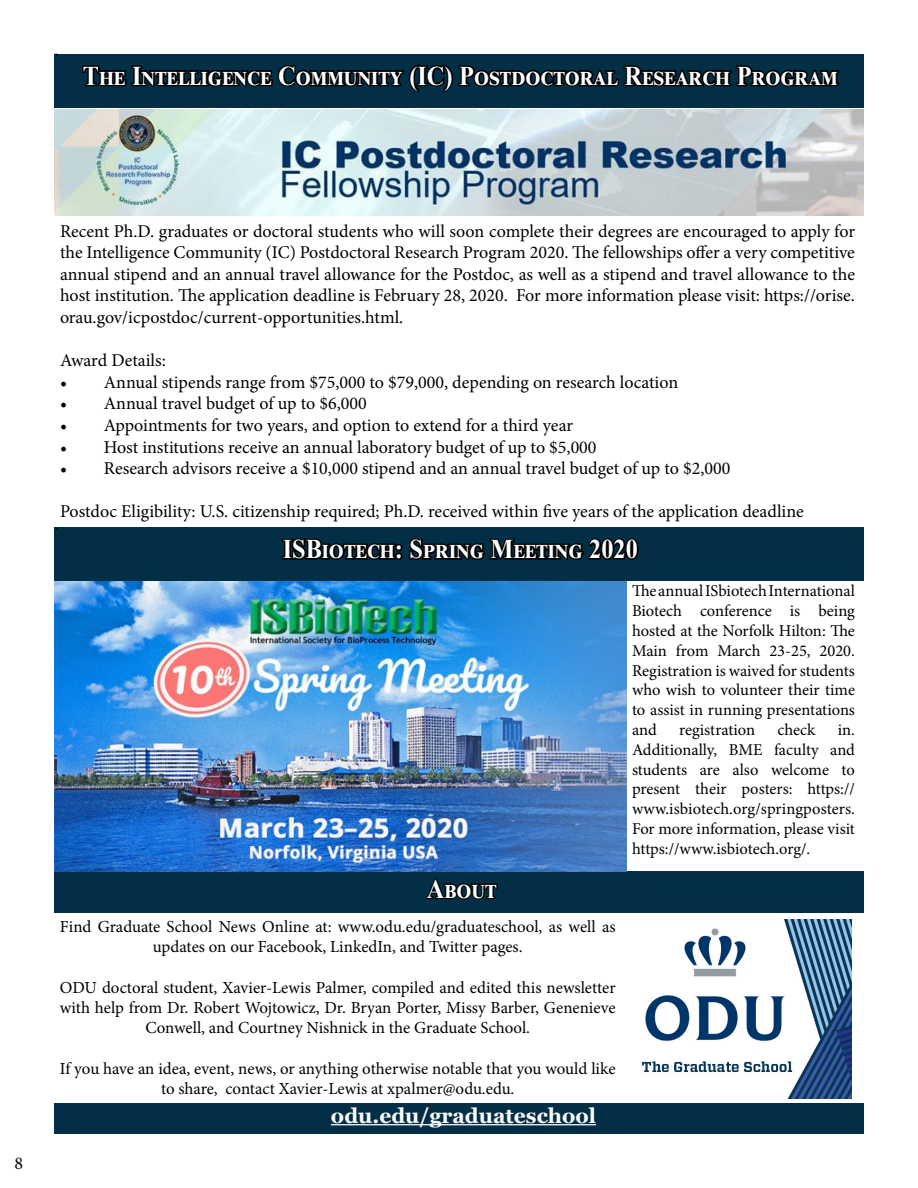
<style>
.page{position:relative;width:918px;height:1188px;background:#fff}
.page>*{position:absolute;margin:0;border:0;box-sizing:border-box;transform-origin:0 0}
.t1{font:700 27px "Times New Roman";color:#fff;scale:.9 1}
.t2{font:700 21px "Georgia";color:#fbfbfb}
.t3{font:18px/21.6px "Minion Pro";color:#000;text-align:justify}
.t4{font:18px "Times New Roman";color:#000}
.t5{font:16.8px/20.2px "Minion Pro";color:#000;text-align:center}
.t6{font:16.5px/19.8px "Minion Pro";letter-spacing:-.005em;color:#000;text-align:justify}
</style>
<div class="page">
<div style="left:54px;top:1103px;width:810px;height:31px;background:#032f46"></div>
<hr style="left:331px;top:1124px;width:265px;height:1px;background:#fbfbfb">
<div style="left:54px;top:871px;width:810px;height:42px;background:#032f46"></div>
<svg style="left:425px;top:878px;width:73px;height:22px"></svg>
<img style="left:641px;top:920px;width:211px;height:179px">
<img style="left:54px;top:110px;width:810px;height:105px">
<div style="left:54px;top:54px;width:810px;height:54px;background:#032f46"></div>
<svg style="left:82px;top:64px;width:758px;height:29px"></svg>
<div style="left:54px;top:527px;width:810px;height:54px;background:#032f46"></div>
<svg style="left:281px;top:538px;width:358px;height:22px"></svg>
<img style="left:55px;top:581px;width:571px;height:290px">
<p class="t4" style="left:54px;top:48px;width:7px">`</p>
<h1 class="t1" style="left:83px;top:56px;width:840px">The Intelligence Community (IC) Postdoctoral Research Program</h1>
<p class="t3" style="left:14px;top:1152px;width:10px">8</p>
<p class="t3" style="left:60px;top:220px;width:797px">Recent Ph.D. graduates or doctoral students who will soon complete their degrees are encouraged to apply for the Intelligence Community (IC) Postdoctoral Research Program 2020. The fellowships offer a very competitive annual stipend and an annual travel allowance for the Postdoc, as well as a stipend and travel allowance to the host institution. The application deadline is February 28, 2020. For more information please visit: https://orise. orau.gov/icpostdoc/current-opportunities.html.</p>
<p class="t3" style="left:60px;top:350px;width:107px">Award Details:</p>
<p class="t3" style="left:60px;top:371px;width:620px">• Annual stipends range from $75,000 to $79,000, depending on research location</p>
<p class="t3" style="left:60px;top:393px;width:308px">• Annual travel budget of up to $6,000</p>
<p class="t3" style="left:60px;top:414px;width:515px">• Appointments for two years, and option to extend for a third year</p>
<p class="t3" style="left:60px;top:436px;width:538px">• Host institutions receive an annual laboratory budget of up to $5,000</p>
<p class="t3" style="left:60px;top:458px;width:672px">• Research advisors receive a $10,000 stipend and an annual travel budget of up to $2,000</p>
<p class="t3" style="left:60px;top:501px;width:745px">Postdoc Eligibility: U.S. citizenship required; Ph.D. received within five years of the application deadline</p>
<p class="t4" style="left:54px;top:521px;width:7px">`</p>
<h1 class="t1" style="left:283px;top:530px;width:396px">ISBiotech: Spring Meeting 2020</h1>
<p class="t6" style="left:632px;top:581px;width:225px">The annual ISbiotech International Biotech conference is being hosted at the Norfolk Hilton: The Main from March 23-25, 2020.<br>Registration is waived for students who wish to volunteer their time to assist in running presentations and</p>
<p class="t6" style="left:679px;top:720px;width:78px">registration</p>
<p class="t6" style="left:778px;top:720px;width:39px">check</p>
<p class="t6" style="left:632px;top:720px;width:225px;text-indent:206px">in.<br>Additionally, BME faculty and students are also welcome to present their posters: https:// www.isbiotech.org/springposters.<br>For more information, please visit https://www.isbiotech.org/.</p>
<h1 class="t1" style="left:427px;top:869px;width:79px">About</h1>
<p class="t5" style="left:60px;top:916px;width:557px">Find Graduate School News Online at: www.odu.edu/graduateschool, as well as updates on our Facebook, LinkedIn, and Twitter pages.</p>
<p class="t5" style="left:60px;top:977px;width:557px">ODU doctoral student, Xavier-Lewis Palmer, compiled and edited this newsletter with help from Dr. Robert Wojtowicz, Dr. Bryan Porter, Missy Barber, Genenieve<br>Conwell, and Courtney Nishnick in the Graduate School.</p>
<p class="t5" style="left:60px;top:1058px;width:557px">If you have an idea, event, news, or anything otherwise notable that you would like to share, contact Xavier-Lewis at xpalmer@odu.edu.</p>
<p class="t2" style="left:331px;top:1102px;width:267px">odu.edu/graduateschool</p>
</div>
